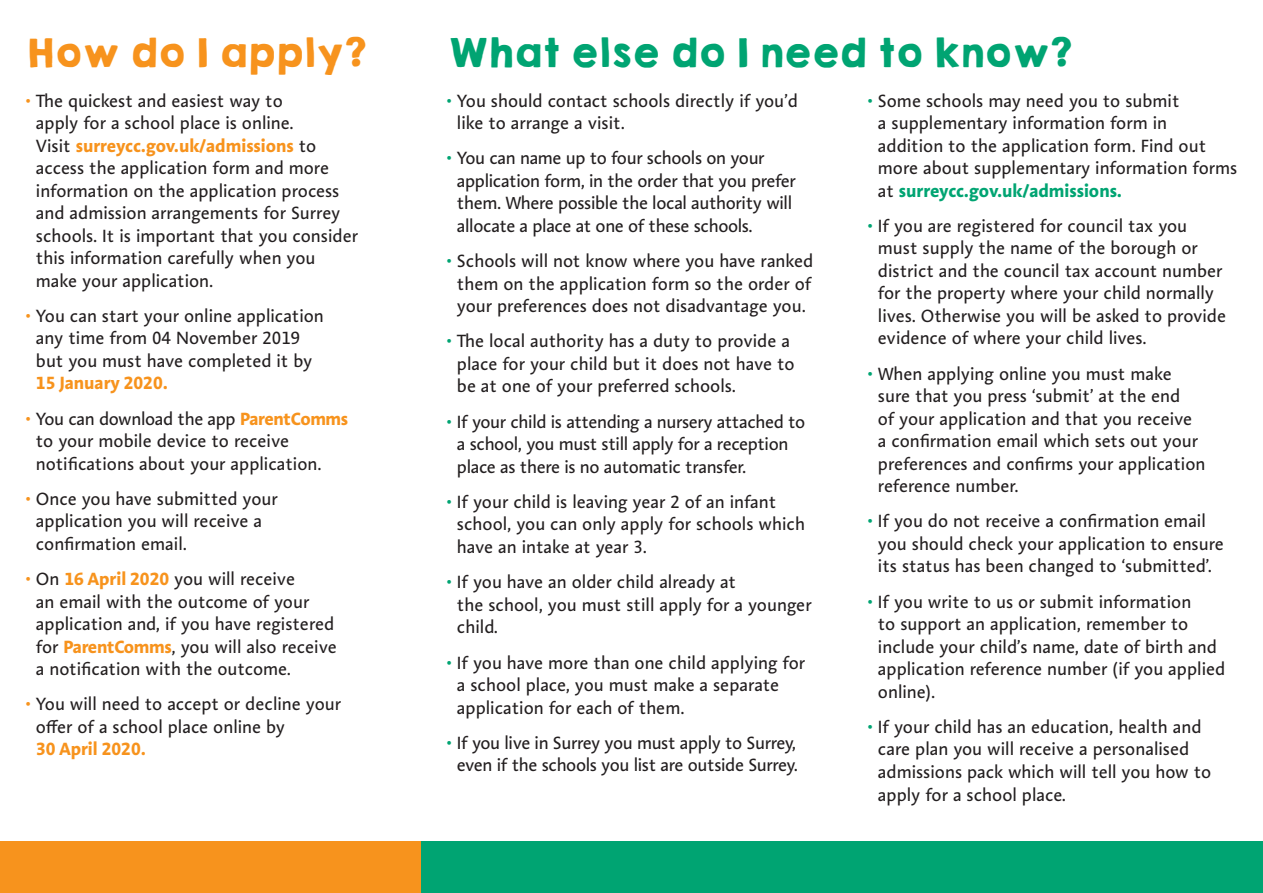
<style>
.page{position:relative;width:1263px;height:893px;background:#fff}
.page>*{position:absolute;margin:0;border:0;box-sizing:border-box;transform-origin:0 0}
.t1{font:36px "KGHAPPY Solid";letter-spacing:-.02em;color:#00a472}
.t2{font:36px "KGHAPPY Solid";letter-spacing:-.02em;color:#f7931d}
.t3{font:18px/22.5px "Aroma No 2 LT Pro";color:#231f20}
.t4{font:18px/22.5px "Aroma No 2 LT Pro";letter-spacing:-.02em;color:#231f20}
.s1{color:#f7931d}
.s2{font-weight:700;color:#f7931d}
.s3{color:#00a472}
.s4{font-weight:700;color:#00a472}
</style>
<div class="page">
<div style="left:421px;top:842px;width:842px;height:51px;background:#00a472"></div>
<div style="left:0;top:842px;width:421px;height:51px;background:#f7931d"></div>
<p class="t2" style="left:26px;top:26px;width:343px">How do I apply?</p>
<p class="t1" style="left:446px;top:26px;width:627px">What else do I need to know?</p>
<p class="t3" style="left:36px;top:89px;width:324px;text-indent:-10px"><span class="s1">•</span> The quickest and easiest way to<br>apply for a school place is online.<br>Visit <span class="s2">surreycc.gov.uk/admissions</span> to access the application form and more information on the application process and admission arrangements for Surrey schools. It is important that you consider this information carefully when you make your application.</p>
<p class="t3" style="left:36px;top:304px;width:289px;text-indent:-10px"><span class="s1">•</span> You can start your online application any time from 04 November 2019 but you must have completed it by<br><span class="s2">15 January 2020.</span></p>
<p class="t3" style="left:36px;top:407px;width:314px;text-indent:-10px"><span class="s1">•</span> You can download the app <span class="s2">ParentComms </span>to your mobile device to receive notifications about your application.</p>
<p class="t3" style="left:36px;top:487px;width:243px;text-indent:-10px"><span class="s1">•</span> Once you have submitted your application you will receive a confirmation email.</p>
<p class="t3" style="left:36px;top:567px;width:302px;text-indent:-10px"><span class="s1">•</span> On <span class="s2">16 April 2020</span> you will receive<br>an email with the outcome of your application and, if you have registered for <span class="s2">ParentComms</span>, you will also receive a notification with the outcome.</p>
<p class="t3" style="left:36px;top:693px;width:307px;text-indent:-10px"><span class="s1">•</span> You will need to accept or decline your offer of a school place online by<br><span class="s2">30 April 2020.</span></p>
<p class="t3" style="left:457px;top:89px;width:342px;text-indent:-10px"><span class="s3">•</span> You should contact schools directly if you’d like to arrange a visit.</p>
<p class="t4" style="left:457px;top:147px;width:340px;text-indent:-10px"><span class="s3">•</span> You can name up to four schools on your application form, in the order that you prefer them. Where possible the local authority will allocate a place at one of these schools.</p>
<p class="t3" style="left:446px;top:249px;width:368px;text-align:center"><span class="s3">•</span> Schools will not know where you have ranked them on the application form so the order of your preferences does not disadvantage you.</p>
<p class="t3" style="left:457px;top:330px;width:339px;text-indent:-10px"><span class="s3">•</span> The local authority has a duty to provide a place for your child but it does not have to be at one of your preferred schools.</p>
<p class="t4" style="left:457px;top:410px;width:350px;text-indent:-10px"><span class="s3">•</span> If your child is attending a nursery attached to a school, you must still apply for a reception place as there is no automatic transfer.</p>
<p class="t3" style="left:457px;top:490px;width:350px;text-indent:-10px"><span class="s3">•</span> If your child is leaving year 2 of an infant school, you can only apply for schools which have an intake at year 3.</p>
<p class="t3" style="left:457px;top:570px;width:356px;text-indent:-10px"><span class="s3">•</span> If you have an older child already at<br>the school, you must still apply for a younger child.</p>
<p class="t3" style="left:457px;top:651px;width:350px;text-indent:-10px"><span class="s3">•</span> If you have more than one child applying for a school place, you must make a separate application for each of them.</p>
<p class="t4" style="left:446px;top:731px;width:353px;text-align:center"><span class="s3">•</span> If you live in Surrey you must apply to Surrey, even if the schools you list are outside Surrey.</p>
<p class="t3" style="left:878px;top:89px;width:361px;text-indent:-10px"><span class="s3">•</span> Some schools may need you to submit<br>a supplementary information form in<br>addition to the application form. Find out more about supplementary information forms at <span class="s4">surreycc.gov.uk/admissions.</span></p>
<p class="t3" style="left:878px;top:214px;width:350px;text-indent:-10px"><span class="s3">•</span> If you are registered for council tax you must supply the name of the borough or district and the council tax account number for the property where your child normally lives. Otherwise you will be asked to provide evidence of where your child lives.</p>
<p class="t3" style="left:878px;top:362px;width:329px;text-indent:-10px"><span class="s3">•</span> When applying online you must make sure that you press ‘submit’ at the end<br>of your application and that you receive<br>a confirmation email which sets out your preferences and confirms your application reference number.</p>
<p class="t3" style="left:878px;top:510px;width:348px;text-indent:-10px"><span class="s3">•</span> If you do not receive a confirmation email you should check your application to ensure its status has been changed to ‘submitted’.</p>
<p class="t3" style="left:878px;top:590px;width:349px;text-indent:-10px"><span class="s3">•</span> If you write to us or submit information<br>to support an application, remember to include your child’s name, date of birth and application reference number (if you applied online).</p>
<p class="t3" style="left:878px;top:715px;width:335px;text-indent:-10px"><span class="s3">•</span> If your child has an education, health and care plan you will receive a personalised admissions pack which will tell you how to apply for a school place.</p>
</div>
